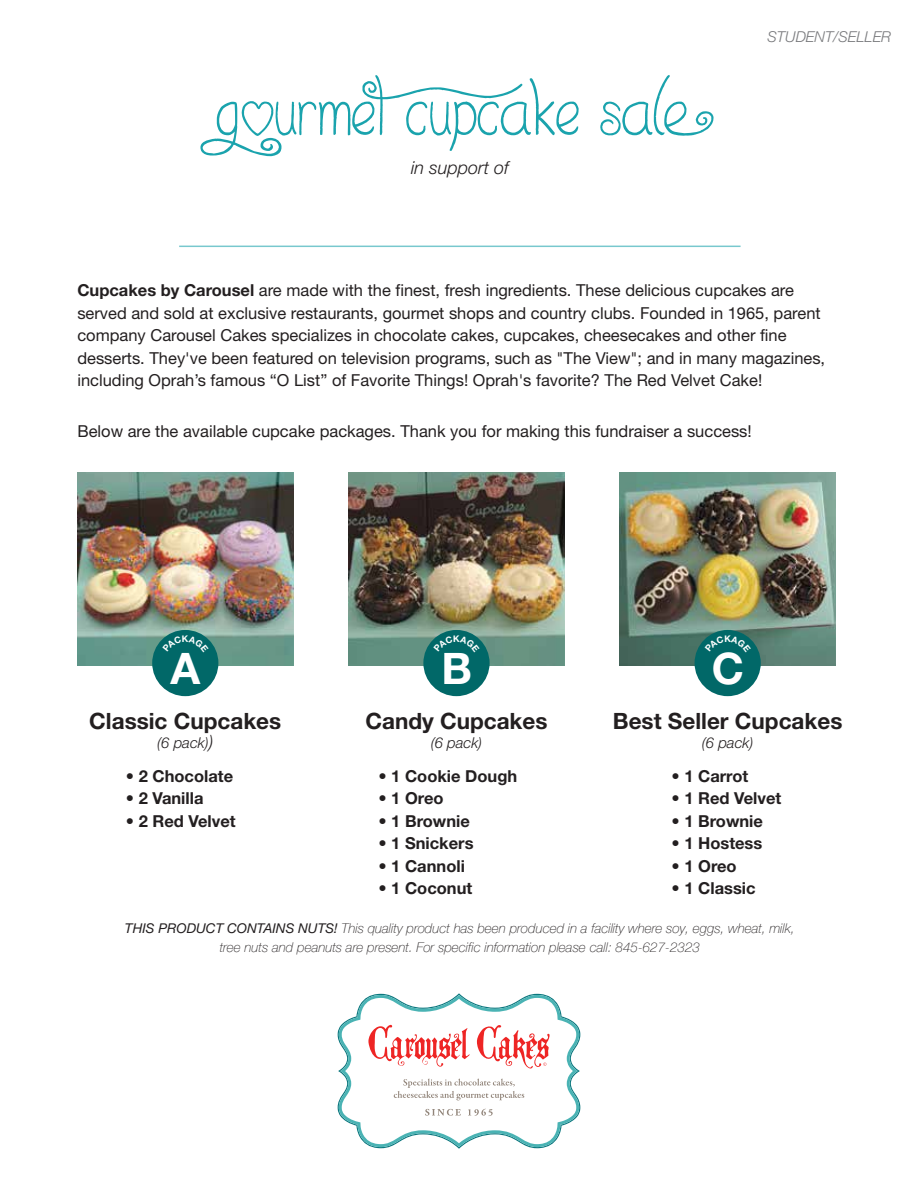
<style>
.page{position:relative;width:918px;height:1188px;background:#fff}
.page>*{position:absolute;margin:0;border:0;box-sizing:border-box;transform-origin:0 0}
.t1{font:700 43.5px "Helvetica Neue";color:#fff}
.t2{font:700 22.5px "Helvetica Neue";color:#231f20}
.t3{font:italic 300 18px "Helvetica Neue";color:#231f20}
.t4{font:16.5px/22.5px "Helvetica Neue";color:#231f20}
.t5{font:700 16.5px "Helvetica Neue";color:#231f20}
.t6{font:italic 300 15px "Helvetica Neue";color:#231f20}
.t7{font:italic 300 15px "Helvetica Neue";color:#77787b}
.t8{font:italic 100 13.5px/19.5px "Helvetica Neue";color:#231f20;text-align:center}
.s1{font-weight:700}
.s2{font-size:18px}
.s3{font-weight:400}
</style>
<div class="page">
<img style="left:77px;top:472px;width:216px;height:193px">
<div style="left:152px;top:630px;width:66px;height:66px;background:#016868;border-radius:50%"></div>
<img style="left:348px;top:472px;width:217px;height:193px">
<div style="left:423px;top:630px;width:67px;height:66px;background:#016868;border-radius:50%"></div>
<img style="left:620px;top:472px;width:216px;height:193px">
<div style="left:695px;top:630px;width:66px;height:66px;background:#016868;border-radius:50%"></div>
<hr style="left:179px;top:246px;width:562px;height:1px;background:#78c8ce">
<svg style="left:200px;top:75px;width:379px;height:81px"></svg>
<svg style="left:600px;top:75px;width:114px;height:61px"></svg>
<svg style="left:337px;top:993px;width:244px;height:156px"></svg>
<svg style="left:163px;top:636px;width:46px;height:4px"></svg>
<svg style="left:434px;top:636px;width:46px;height:4px"></svg>
<svg style="left:705px;top:636px;width:46px;height:4px"></svg>
<p class="t3" style="left:411px;top:157px;width:99px">in support of</p>
<p class="t7" style="left:767px;top:28px;width:125px">STUDENT/SELLER</p>
<p class="t4" style="left:77px;top:279px;width:749px"><span class="s1">Cupcakes by Carousel</span> are made with the finest, fresh ingredients. These delicious cupcakes are served and sold at exclusive restaurants, gourmet shops and country clubs. Founded in 1965, parent company Carousel Cakes specializes in chocolate cakes, cupcakes, cheesecakes and other fine desserts. They've been featured on television programs, such as "The View"; and in many magazines, including Oprah’s famous “O List” of Favorite Things! Oprah's favorite? The Red Velvet Cake!</p>
<p class="t4" style="left:77px;top:420px;width:676px">Below are the available cupcake packages. Thank you for making this fundraiser a success!</p>
<h1 class="t1" style="left:171px;top:642px;width:31px">A</h1>
<h1 class="t1" style="left:441px;top:642px;width:32px">B</h1>
<h1 class="t1" style="left:712px;top:642px;width:34px">C</h1>
<h2 class="t2" style="left:89px;top:707px;width:194px">Classic Cupcakes</h2>
<p class="t6" style="left:157px;top:734px;width:58px">(6 pack)<span class="s2">)</span></p>
<h2 class="t2" style="left:365px;top:707px;width:184px">Candy Cupcakes</h2>
<p class="t6" style="left:431px;top:734px;width:53px">(6 pack)</p>
<h2 class="t2" style="left:613px;top:707px;width:231px">Best Seller Cupcakes</h2>
<p class="t6" style="left:702px;top:734px;width:53px">(6 pack)</p>
<p class="t5" style="left:126px;top:766px;width:109px">• 2 Chocolate</p>
<p class="t5" style="left:126px;top:788px;width:79px">• 2 Vanilla</p>
<p class="t5" style="left:126px;top:811px;width:111px">• 2 Red Velvet</p>
<p class="t5" style="left:378px;top:766px;width:140px">• 1 Cookie Dough</p>
<p class="t5" style="left:378px;top:788px;width:67px">• 1 Oreo</p>
<p class="t5" style="left:378px;top:811px;width:93px">• 1 Brownie</p>
<p class="t5" style="left:378px;top:833px;width:97px">• 1 Snickers</p>
<p class="t5" style="left:378px;top:856px;width:88px">• 1 Cannoli</p>
<p class="t5" style="left:378px;top:878px;width:95px">• 1 Coconut</p>
<p class="t5" style="left:672px;top:766px;width:78px">• 1 Carrot</p>
<p class="t5" style="left:672px;top:788px;width:111px">• 1 Red Velvet</p>
<p class="t5" style="left:672px;top:811px;width:93px">• 1 Brownie</p>
<p class="t5" style="left:672px;top:833px;width:92px">• 1 Hostess</p>
<p class="t5" style="left:672px;top:856px;width:67px">• 1 Oreo</p>
<p class="t5" style="left:672px;top:878px;width:86px">• 1 Classic</p>
<p class="t8" style="left:125px;top:917px;width:671px"><span class="s3">THIS PRODUCT CONTAINS NUTS!</span> This quality product has been produced in a facility where soy, eggs, wheat, milk, tree nuts and peanuts are present. For specific information please call: 845-627-2323</p>
</div>
